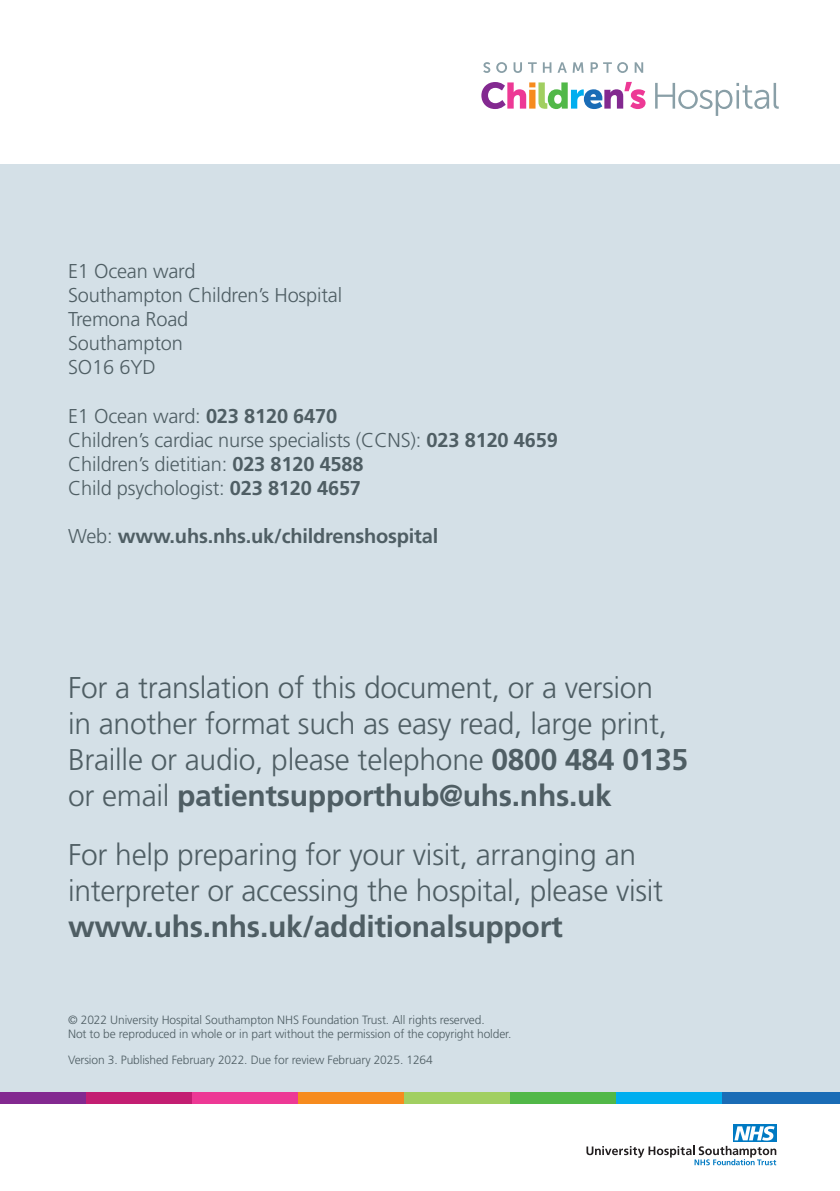
<style>
.page{position:relative;width:840px;height:1191px;background:#fff}
.page>*{position:absolute;margin:0;border:0;box-sizing:border-box;transform-origin:0 0}
.t1{font:300 30px/36px "Frutiger";letter-spacing:-.01em;color:#4f5e64}
.t2{font:700 30px "Frutiger";letter-spacing:-.01em;color:#4f5e64}
.t3{font:300 20px/24px "Frutiger";letter-spacing:-.01em;color:#4f5e64}
.t4{font:700 20px "Frutiger";letter-spacing:-.01em;color:#4f5e64}
.t5{font:300 12px/14px "Frutiger";letter-spacing:-.01em;color:#4f5e64}
.s1{font-weight:700}
.s2{font-weight:300}
</style>
<div class="page">
<div style="left:0;top:164px;width:839px;height:936px;background:#d4e0e7"></div>
<svg style="left:481px;top:82px;width:164px;height:27px"></svg>
<svg style="left:655px;top:83px;width:123px;height:33px"></svg>
<svg style="left:483px;top:62px;width:7px;height:11px"></svg>
<svg style="left:496px;top:62px;width:11px;height:11px"></svg>
<svg style="left:513px;top:62px;width:8px;height:11px"></svg>
<svg style="left:528px;top:62px;width:8px;height:11px"></svg>
<svg style="left:542px;top:62px;width:9px;height:11px"></svg>
<svg style="left:557px;top:62px;width:9px;height:11px"></svg>
<svg style="left:572px;top:62px;width:11px;height:11px"></svg>
<svg style="left:590px;top:62px;width:37px;height:11px"></svg>
<svg style="left:634px;top:62px;width:8px;height:11px"></svg>
<div style="left:721px;top:1092px;width:118px;height:12px;background:#1a6cb6"></div>
<div style="left:615px;top:1092px;width:106px;height:12px;background:#00aeef"></div>
<div style="left:509px;top:1092px;width:106px;height:12px;background:#51b848"></div>
<div style="left:403px;top:1092px;width:106px;height:12px;background:#a1cf61"></div>
<div style="left:297px;top:1092px;width:106px;height:12px;background:#f68b1e"></div>
<div style="left:191px;top:1092px;width:106px;height:12px;background:#ed3995"></div>
<div style="left:85px;top:1092px;width:106px;height:12px;background:#c31e72"></div>
<div style="left:0;top:1092px;width:85px;height:12px;background:#832990"></div>
<div style="left:732px;top:1124px;width:43px;height:18px;background:#007ac3"></div>
<svg style="left:586px;top:1126px;width:189px;height:39px"></svg>
<p class="t3" style="left:68px;top:259px;width:275px">E1 Ocean ward<br>Southampton Children’s Hospital<br>Tremona Road<br>Southampton<br>SO16 6YD</p>
<p class="t3" style="left:68px;top:403px;width:491px">E1 Ocean ward: <span class="s1">023 8120 6470<br></span>Children’s cardiac nurse specialists (CCNS): <span class="s1">023 8120 4659<br></span>Children’s dietitian: <span class="s1">023 8120 4588<br></span>Child psychologist: <span class="s1">023 8120 4657</span></p>
<p class="t4" style="left:68px;top:524px;width:371px"><span class="s2">Web:</span> www.uhs.nhs.uk/childrenshospital</p>
<p class="t1" style="left:68px;top:670px;width:621px">For a translation of this document, or a version<br>in another format such as easy read, large print, Braille or audio, please telephone <span class="s1">0800 484 0135 </span>or email <span class="s1">patientsupporthub@uhs.nhs.uk</span></p>
<p class="t1" style="left:68px;top:836px;width:596px">For help preparing for your visit, arranging an interpreter or accessing the hospital, please visit</p>
<p class="t2" style="left:68px;top:909px;width:496px">www.uhs.nhs.uk/additionalsupport</p>
<p class="t5" style="left:68px;top:1012px;width:444px">© 2022 University Hospital Southampton NHS Foundation Trust. All rights reserved.<br>Not to be reproduced in whole or in part without the permission of the copyright holder.</p>
<p class="t5" style="left:68px;top:1053px;width:366px">Version 3. Published February 2022. Due for review February 2025. 1264</p>
</div>
